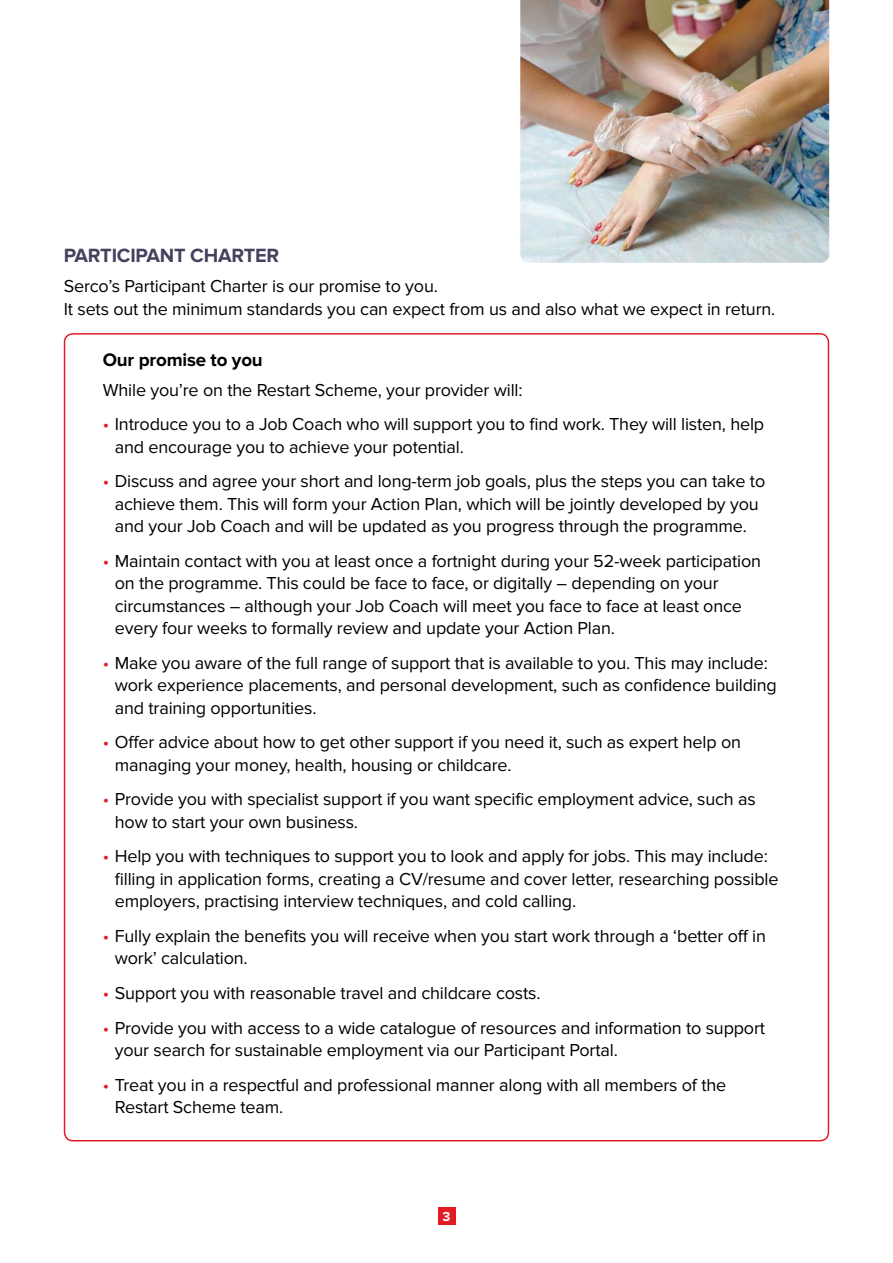
<style>
.page{position:relative;width:893px;height:1263px;background:#fff}
.page>*{position:absolute;margin:0;border:0;box-sizing:border-box;transform-origin:0 0}
.t1{font:700 19.8px "Proxima Nova";letter-spacing:-.01em;color:#46425e}
.t2{font:700 18.75px "Proxima Nova";color:#000}
.t3{font:18px/22.5px "Proxima Nova";letter-spacing:-.01em;color:#000}
.t4{font:700 13.5px "Proxima Nova";color:#fff}
.s1{color:#e31b24}
</style>
<div class="page">
<div style="left:438px;top:1208px;width:17px;height:17px;background:#e31b24"></div>
<img style="left:520px;top:0;width:309px;height:263px">
<p class="t1" style="left:64px;top:244px;width:211px">participant Charter</p>
<p class="t3" style="left:64px;top:275px;width:713px">Serco’s Participant Charter is our promise to you.<br>It sets out the minimum standards you can expect from us and also what we expect in return.</p>
<p class="t2" style="left:103px;top:349px;width:161px">Our promise to you</p>
<p class="t3" style="left:103px;top:379px;width:421px">While you’re on the Restart Scheme, your provider will:</p>
<p class="t3" style="left:115px;top:413px;width:651px;text-indent:-12px"><span class="s1">•</span> Introduce you to a Job Coach who will support you to find work. They will listen, help and encourage you to achieve your potential.</p>
<p class="t3" style="left:103px;top:470px;width:664px;text-align:center"><span class="s1">•</span> Discuss and agree your short and long-term job goals, plus the steps you can take to achieve them. This will form your Action Plan, which will be jointly developed by you and your Job Coach and will be updated as you progress through the programme.</p>
<p class="t3" style="left:115px;top:550px;width:648px;text-indent:-12px"><span class="s1">•</span> Maintain contact with you at least once a fortnight during your 52-week participation on the programme. This could be face to face, or digitally – depending on your circumstances – although your Job Coach will meet you face to face at least once every four weeks to formally review and update your Action Plan.</p>
<p class="t3" style="left:115px;top:652px;width:664px;text-indent:-12px"><span class="s1">•</span> Make you aware of the full range of support that is available to you. This may include: work experience placements, and personal development, such as confidence building and training opportunities.</p>
<p class="t3" style="left:115px;top:731px;width:628px;text-indent:-12px"><span class="s1">•</span> Offer advice about how to get other support if you need it, such as expert help on managing your money, health, housing or childcare.</p>
<p class="t3" style="left:115px;top:788px;width:642px;text-indent:-12px"><span class="s1">•</span> Provide you with specialist support if you want specific employment advice, such as how to start your own business.</p>
<p class="t3" style="left:115px;top:845px;width:665px;text-indent:-12px"><span class="s1">•</span> Help you with techniques to support you to look and apply for jobs. This may include: filling in application forms, creating a CV/resume and cover letter, researching possible employers, practising interview techniques, and cold calling.</p>
<p class="t3" style="left:115px;top:925px;width:653px;text-indent:-12px"><span class="s1">•</span> Fully explain the benefits you will receive when you start work through a ‘better off in work’ calculation.</p>
<p class="t3" style="left:103px;top:982px;width:439px"><span class="s1">•</span> Support you with reasonable travel and childcare costs.</p>
<p class="t3" style="left:115px;top:1016px;width:652px;text-indent:-12px"><span class="s1">•</span> Provide you with access to a wide catalogue of resources and information to support your search for sustainable employment via our Participant Portal.</p>
<p class="t3" style="left:115px;top:1073px;width:613px;text-indent:-12px"><span class="s1">•</span> Treat you in a respectful and professional manner along with all members of the<br>Restart Scheme team.</p>
<p class="t4" style="left:442px;top:1208px;width:9px">3</p>
</div>
